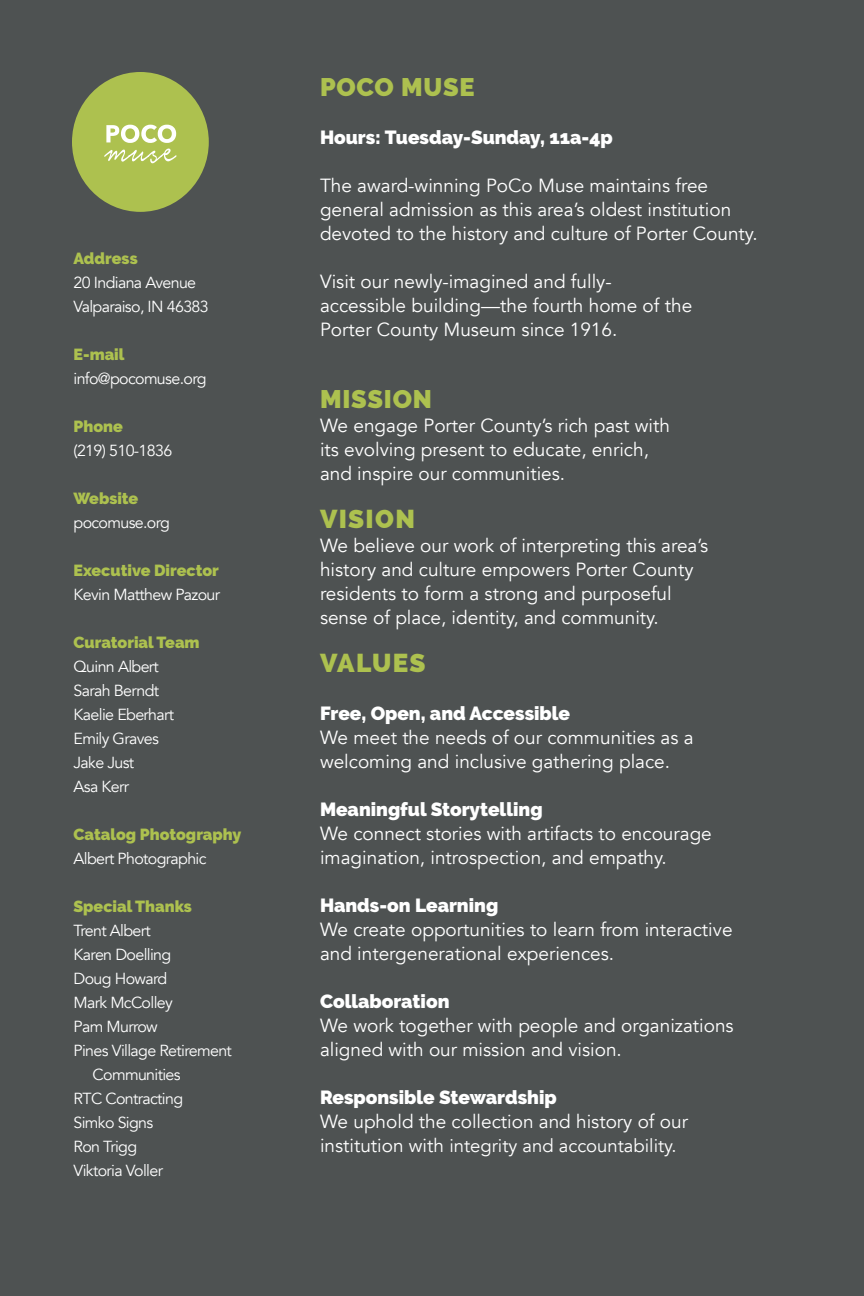
<style>
.page{position:relative;width:864px;height:1296px;background:#4e5252}
.page>*{position:absolute;margin:0;border:0;box-sizing:border-box;transform-origin:0 0}
.t1{font:800 26px "Raleway";letter-spacing:.05em;color:#adc14f}
.t2{font:900 25.4px "Raleway";letter-spacing:.03em;color:#adc14f}
.t3{font:19px/24px "Avenir";color:#fff}
.t4{font:900 19px "Raleway";color:#fff}
.t5{font:18.4px "Avenir";color:#fff}
.t6{font:16px/24px "Avenir";letter-spacing:-.04em;color:#fff}
.t7{font:900 16px "Raleway";color:#adc14f}
.s1{font-size:19px}
</style>
<div class="page">
<div style="left:72px;top:72px;width:137px;height:140px;background:#adc14f;border-radius:50%"></div>
<svg style="left:106px;top:125px;width:70px;height:18px"></svg>
<svg style="left:104px;top:149px;width:73px;height:14px"></svg>
<p class="t7" style="left:74px;top:249px;width:66px">Address</p>
<p class="t6" style="left:74px;top:271px;width:124px">20 Indiana Avenue</p>
<p class="t6" style="left:74px;top:295px;width:137px">Valparaiso, IN 46383</p>
<p class="t7" style="left:74px;top:345px;width:53px">E-mail</p>
<p class="t6" style="left:74px;top:367px;width:134px">info@pocomuse.org</p>
<p class="t7" style="left:74px;top:417px;width:51px">Phone</p>
<p class="t6" style="left:74px;top:439px;width:100px">(219) 510-1836</p>
<p class="t7" style="left:74px;top:489px;width:66px">Website</p>
<p class="t6" style="left:74px;top:511px;width:98px">pocomuse.org</p>
<p class="t7" style="left:74px;top:561px;width:147px">Executive Director</p>
<p class="t6" style="left:74px;top:583px;width:148px">Kevin Matthew Pazour</p>
<p class="t7" style="left:74px;top:633px;width:128px">Curatorial Team</p>
<p class="t6" style="left:74px;top:655px;width:87px">Quinn Albert</p>
<p class="t6" style="left:74px;top:679px;width:87px">Sarah Berndt</p>
<p class="t6" style="left:74px;top:703px;width:102px">Kaelie Eberhart</p>
<p class="t6" style="left:74px;top:727px;width:87px">Emily Graves</p>
<p class="t6" style="left:74px;top:751px;width:62px">Jake Just</p>
<p class="t6" style="left:74px;top:775px;width:57px">Asa Kerr</p>
<p class="t7" style="left:74px;top:825px;width:169px">Catalog Photography</p>
<p class="t6" style="left:74px;top:847px;width:135px">Albert Photographic</p>
<p class="t7" style="left:74px;top:897px;width:120px">Special Thanks</p>
<p class="t6" style="left:74px;top:919px;width:79px">Trent Albert</p>
<p class="t6" style="left:74px;top:943px;width:99px">Karen Doelling</p>
<p class="t6" style="left:74px;top:967px;width:95px">Doug Howard</p>
<p class="t6" style="left:74px;top:991px;width:101px">Mark McColley</p>
<p class="t6" style="left:74px;top:1015px;width:86px">Pam Murrow</p>
<p class="t6" style="left:93px;top:1039px;width:141px;text-indent:-19px">Pines Village Retirement<br>Communities</p>
<p class="t6" style="left:74px;top:1087px;width:111px">RTC Contracting</p>
<p class="t6" style="left:74px;top:1111px;width:81px">Simko Signs</p>
<p class="t6" style="left:74px;top:1135px;width:65px">Ron Trigg</p>
<p class="t6" style="left:74px;top:1159px;width:91px">Viktoria Voller</p>
<p class="t2" style="left:320px;top:72px;width:156px">POCO MUSE</p>
<p class="t4" style="left:320px;top:126px;width:294px">Hours: Tuesday-Sunday, 11a-4p</p>
<p class="t3" style="left:320px;top:174px;width:439px">The award-winning PoCo Muse maintains free general admission as this area’s oldest institution devoted to the history and culture of Porter County.</p>
<p class="t3" style="left:320px;top:270px;width:374px">Visit our newly-imagined and fully&shy;accessible building—the fourth home of the<br>Porter County Museum since 1916.</p>
<p class="t2" style="left:320px;top:384px;width:113px">MISSION</p>
<p class="t3" style="left:320px;top:414px;width:352px">We engage Porter County’s rich past with its evolving present to educate, enrich, and inspire our communities.</p>
<p class="t1" style="left:320px;top:504px;width:96px">VISION</p>
<p class="t3" style="left:320px;top:534px;width:390px">We believe our work of interpreting this area’s history and culture empowers Porter County residents to form a strong and purposeful sense of place, identity, and community.</p>
<p class="t1" style="left:320px;top:648px;width:107px">VALUES</p>
<p class="t4" style="left:320px;top:702px;width:252px">Free, Open, and Accessible</p>
<p class="t3" style="left:320px;top:726px;width:375px">We meet the needs of our communities as a welcoming and inclusive gathering place.</p>
<p class="t4" style="left:320px;top:798px;width:224px">Meaningful Storytelling</p>
<p class="t3" style="left:320px;top:822px;width:393px">We connect stories with artifacts to encourage imagination, introspection, and empathy.</p>
<p class="t4" style="left:320px;top:894px;width:180px">Hands-on Learning</p>
<p class="t3" style="left:320px;top:918px;width:414px">We create opportunities to learn from interactive and intergenerational experiences.</p>
<p class="t4" style="left:320px;top:990px;width:131px">Collaboration</p>
<p class="t3" style="left:320px;top:1014px;width:415px">We work together with people and organizations aligned with our mission and vision.</p>
<p class="t4" style="left:320px;top:1086px;width:238px">Responsible Stewardship</p>
<p class="t3" style="left:320px;top:1110px;width:370px">We uphold the collection and history of our</p>
<p class="t5" style="left:320px;top:1135px;width:358px"><span class="s1">institution with</span> integrity and accountability.</p>
</div>
